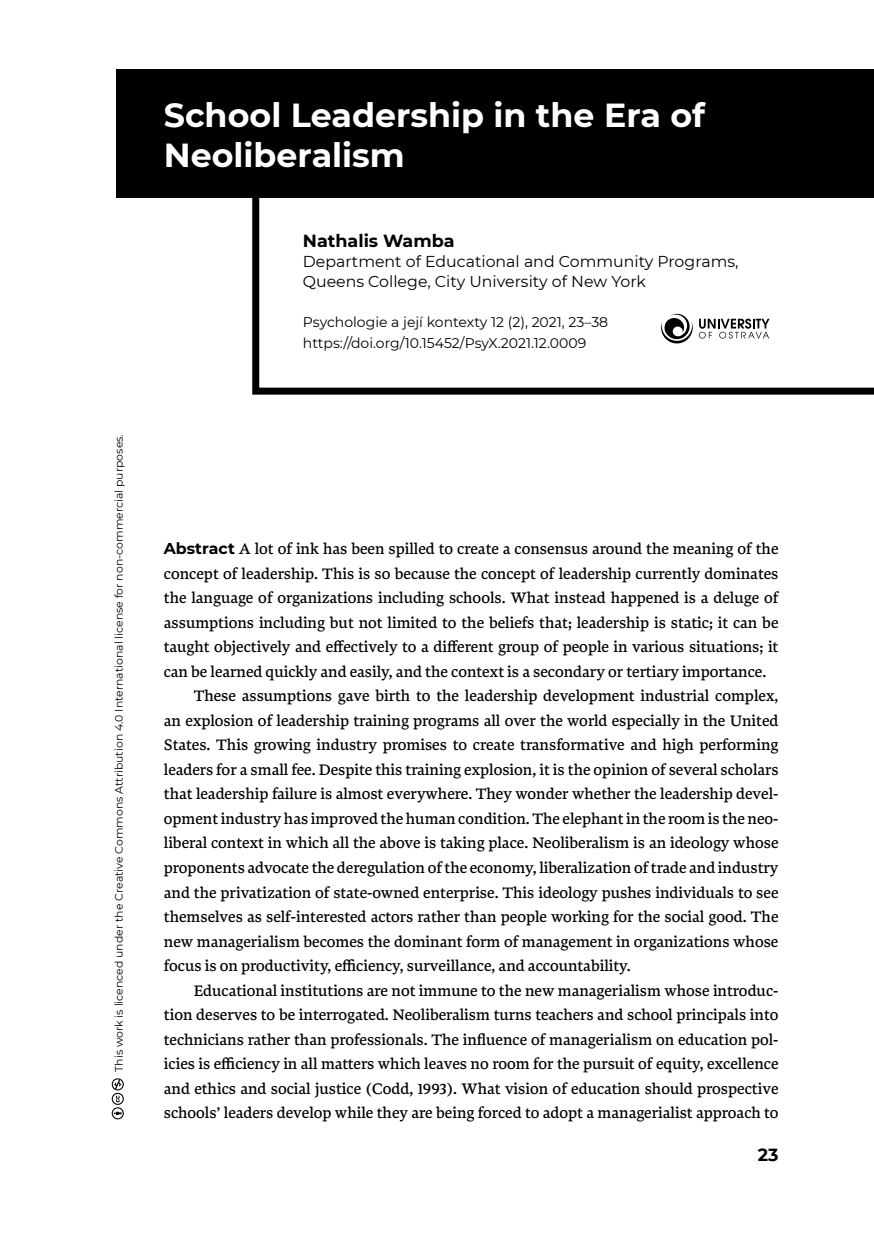
<style>
.page{position:relative;width:874px;height:1241px;background:#fff}
.page>*{position:absolute;margin:0;border:0;box-sizing:border-box;transform-origin:0 0}
.t1{font:700 33.25px/40.2px "Montserrat";color:#fff}
.t2{font:700 17.5px "Montserrat";color:#000}
.t3{font:15.75px "Bennet Text Four";color:#000}
.t4{font:15.75px/20.1px "Montserrat";color:#000}
.t5{font:14px/20.1px "Montserrat";color:#000}
.t6{font:10.85px "Montserrat";color:#000}
.s1{font-family:"Montserrat";font-weight:700}
</style>
<div class="page">
<svg style="left:248px;top:197px;width:625px;height:198px"></svg>
<div style="left:117px;top:69px;width:756px;height:128px;background:#000"></div>
<svg style="left:112px;top:1078px;width:12px;height:41px"></svg>
<p class="t6" style="left:111px;top:1071px;width:639px;rotate:-90deg">This work is licenced under the Creative Commons Attribution 4.0 International license for non-commercial purposes.</p>
<h1 class="t1" style="left:164px;top:93px;width:542px">School Leadership in the Era of<br>Neoliberalism</h1>
<p class="t2" style="left:303px;top:228px;width:153px">Nathalis Wamba</p>
<p class="t4" style="left:303px;top:251px;width:437px">Department of Educational and Community Programs,<br>Queens College, City University of New York</p>
<p class="t5" style="left:303px;top:312px;width:306px">Psychologie a její kontexty 12 (2), 2021, 23–38 https://doi.org/10.15452/PsyX.2021.12.0009</p>
<p class="t3" style="left:164px;top:538px;width:615px"><span class="s1">Abstract</span> A lot of ink has been spilled to create a consensus around the meaning of the</p>
<p class="t3" style="left:164px;top:562px;width:615px">concept of leadership. This is so because the concept of leadership currently dominates</p>
<p class="t3" style="left:164px;top:587px;width:615px">the language of organizations including schools. What instead happened is a deluge of</p>
<p class="t3" style="left:164px;top:611px;width:615px">assumptions including but not limited to the beliefs that; leadership is static; it can be</p>
<p class="t3" style="left:164px;top:636px;width:615px">taught objectively and effectively to a different group of people in various situations; it</p>
<p class="t3" style="left:164px;top:660px;width:603px">can be learned quickly and easily, and the context is a secondary or tertiary importance.</p>
<p class="t3" style="left:193px;top:685px;width:586px">These assumptions gave birth to the leadership development industrial complex,</p>
<p class="t3" style="left:164px;top:709px;width:615px">an explosion of leadership training programs all over the world especially in the United</p>
<p class="t3" style="left:164px;top:734px;width:615px">States. This growing industry promises to create transformative and high performing</p>
<p class="t3" style="left:164px;top:758px;width:616px">leaders for a small fee. Despite this training explosion, it is the opinion of several scholars</p>
<p class="t3" style="left:164px;top:783px;width:615px">that leadership failure is almost everywhere. They wonder whether the leadership devel‑</p>
<p class="t3" style="left:164px;top:807px;width:615px">opment industry has improved the human condition. The elephant in the room is the neo‑</p>
<p class="t3" style="left:164px;top:832px;width:615px">liberal context in which all the above is taking place. Neoliberalism is an ideology whose</p>
<p class="t3" style="left:164px;top:856px;width:615px">proponents advocate the deregulation of the economy, liberalization of trade and industry</p>
<p class="t3" style="left:164px;top:881px;width:615px">and the privatization of state‑owned enterprise. This ideology pushes individuals to see</p>
<p class="t3" style="left:164px;top:906px;width:615px">themselves as self‑interested actors rather than people working for the social good. The</p>
<p class="t3" style="left:164px;top:930px;width:615px">new managerialism becomes the dominant form of management in organizations whose</p>
<p class="t3" style="left:164px;top:955px;width:468px">focus is on productivity, efficiency, surveillance, and accountability.</p>
<p class="t3" style="left:193px;top:979px;width:586px">Educational institutions are not immune to the new managerialism whose introduc‑</p>
<p class="t3" style="left:164px;top:1004px;width:615px">tion deserves to be interrogated. Neoliberalism turns teachers and school principals into</p>
<p class="t3" style="left:164px;top:1028px;width:615px">technicians rather than professionals. The influence of managerialism on education pol‑</p>
<p class="t3" style="left:164px;top:1053px;width:616px">icies is efficiency in all matters which leaves no room for the pursuit of equity, excellence</p>
<p class="t3" style="left:164px;top:1077px;width:615px">and ethics and social justice (Codd, 1993). What vision of education should prospective</p>
<p class="t3" style="left:164px;top:1102px;width:616px">schools’ leaders develop while they are being forced to adopt a managerialist approach to</p>
<p class="t2" style="left:757px;top:1142px;width:22px">23</p>
</div>
